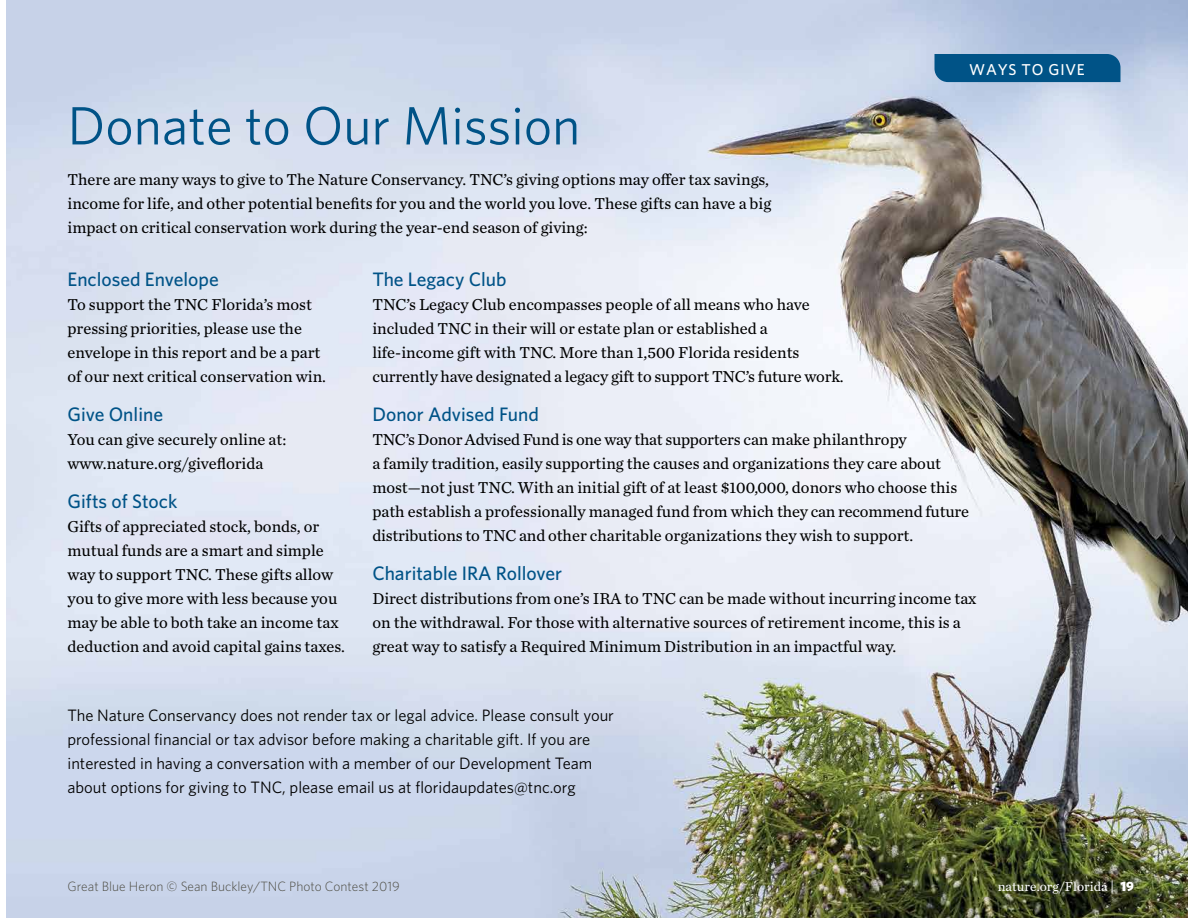
<style>
.page{position:relative;width:1188px;height:918px;background:#fff}
.page>*{position:absolute;margin:0;border:0;box-sizing:border-box;transform-origin:0 0}
.t1{font:54px "Whitney";color:#005387}
.t2{font:500 19.5px "Whitney";color:#005387}
.t3{font:16.5px/24px "Chronicle Text G2";color:#000}
.t4{font:16.5px/24px "Whitney";color:#000}
.t5{font:500 15.75px "Whitney";letter-spacing:.05em;color:#fff}
.t6{font:300 13.5px "Whitney";color:#4d4c42}
.t7{font:13.5px "Chronicle Text G2";color:#fff}
.s1{font-family:"Whitney"}
.s2{font-family:"Whitney";font-weight:900}
</style>
<div class="page">
<img style="left:7px;top:0;width:1181px;height:918px">
<div style="left:934px;top:54px;width:186px;height:28px;background:#005387"></div>
<h1 class="t1" style="left:68px;top:90px;width:514px">Donate to Our Mission</h1>
<p class="t3" style="left:68px;top:167px;width:705px">There are many ways to give to The Nature Conservancy. TNC’s giving options may offer tax savings, income for life, and other potential benefits for you and the world you love. These gifts can have a big impact on critical conservation work during the year-end season of giving:</p>
<p class="t5" style="left:969px;top:59px;width:117px">WAYS TO GIVE</p>
<p class="t2" style="left:68px;top:266px;width:153px">Enclosed Envelope</p>
<p class="t3" style="left:68px;top:291px;width:260px">To support the TNC Florida’s most pressing priorities, please use the envelope in this report and be a part of our next critical conservation win.</p>
<p class="t2" style="left:68px;top:401px;width:97px">Give Online</p>
<p class="t3" style="left:68px;top:426px;width:220px">You can give securely online at: www.nature.org/giveflorida</p>
<p class="t2" style="left:68px;top:488px;width:111px">Gifts of Stock</p>
<p class="t3" style="left:68px;top:513px;width:279px">Gifts of appreciated stock, bonds, or mutual funds are a smart and simple way to support TNC. These gifts allow you to give more with less because you may be able to both take an income tax deduction and avoid capital gains taxes.</p>
<p class="t2" style="left:372px;top:266px;width:136px">The Legacy Club</p>
<p class="t3" style="left:372px;top:291px;width:473px">TNC’s Legacy Club encompasses people of all means who have included TNC in their will or estate plan or established a life-income gift with TNC. More than 1,500 Florida residents currently have designated a legacy gift to support TNC’s future work.</p>
<p class="t2" style="left:372px;top:401px;width:168px">Donor Advised Fund</p>
<p class="t3" style="left:372px;top:426px;width:598px">TNC’s Donor Advised Fund is one way that supporters can make philanthropy<br>a family tradition, easily supporting the causes and organizations they care about most—not just TNC. With an initial gift of at least $100,000, donors who choose this path establish a professionally managed fund from which they can recommend future distributions to TNC and other charitable organizations they wish to support.</p>
<p class="t2" style="left:372px;top:560px;width:191px">Charitable IRA Rollover</p>
<p class="t3" style="left:372px;top:585px;width:606px">Direct distributions from one’s IRA to TNC can be made without incurring income tax on the withdrawal. For those with alternative sources of retirement income, this is a great way to satisfy a Required Minimum Distribution in an impactful way.</p>
<p class="t4" style="left:68px;top:703px;width:548px">The Nature Conservancy does not render tax or legal advice. Please consult your professional financial or tax advisor before making a charitable gift. If you are interested in having a conversation with a member of our Development Team about options for giving to TNC, please email us at floridaupdates@tnc.org</p>
<p class="t6" style="left:68px;top:877px;width:334px">Great Blue Heron © Sean Buckley/TNC Photo Contest 2019</p>
<p class="t7" style="left:998px;top:876px;width:138px">nature.org/Florida <span class="s1">|</span> <span class="s2">19</span></p>
</div>
